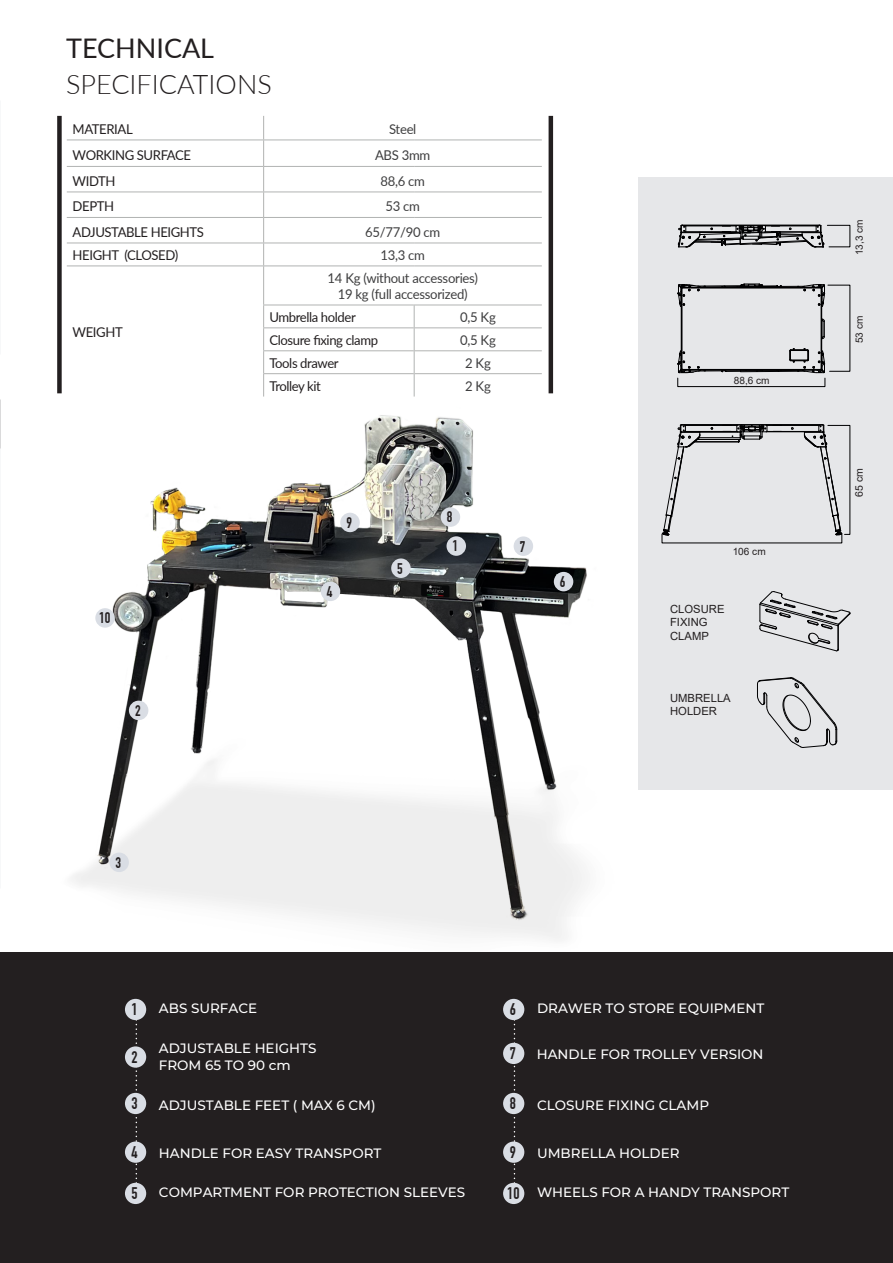
<style>
.page{position:relative;width:893px;height:1263px;background:#fff}
.page>*{position:absolute;margin:0;border:0;box-sizing:border-box;transform-origin:0 0}
.t1{font:300 27px "Lato";color:#231f20}
.t2{font:27px "Lato";color:#231f20}
.t3{font:700 16.5px "DIN Condensed";color:#231f20}
.t4{font:700 15.15px "DIN Condensed";color:#231f20}
.t5{font:500 13.5px/16.2px "Montserrat";color:#fff}
.t6{font:13.5px "Lato";letter-spacing:-.03em;color:#231f20}
.t7{font:13.5px "Lato";letter-spacing:-.02em;color:#3e3e3f}
.t8{font:11.25px/13.5px "Arial";color:#231f20}
.t9{font:10.5px "Arial";color:#231f20}
.t10{font:10.05px "Arial";color:#231f20}
.s1{font-family:"DIN Condensed";font-weight:700;font-size:16.5px;color:#231f20}
</style>
<div class="page">
<img style="left:57px;top:342px;width:616px;height:598px">
<div style="left:129px;top:701px;width:19px;height:19px;background:#d9dde4;border-radius:50%"></div>
<div style="left:109px;top:852px;width:20px;height:20px;background:#d9dde4;border-radius:50%"></div>
<div style="left:321px;top:582px;width:19px;height:19px;background:#d9dde4;border-radius:50%"></div>
<div style="left:391px;top:558px;width:20px;height:20px;background:#d9dde4;border-radius:50%"></div>
<div style="left:554px;top:572px;width:19px;height:19px;background:#d9dde4;border-radius:50%"></div>
<div style="left:514px;top:536px;width:19px;height:20px;background:#d9dde4;border-radius:50%"></div>
<div style="left:441px;top:507px;width:19px;height:20px;background:#d9dde4;border-radius:50%"></div>
<div style="left:340px;top:513px;width:20px;height:19px;background:#d9dde4;border-radius:50%"></div>
<div style="left:95px;top:608px;width:20px;height:20px;background:#d9dde4;border-radius:50%"></div>
<div style="left:446px;top:536px;width:20px;height:20px;background:#d9dde4;border-radius:50%"></div>
<div style="left:639px;top:177px;width:254px;height:612px;background:#e6e7e9"></div>
<hr style="left:682px;top:424px;width:140px;height:1px;background:#000001">
<hr style="left:694px;top:442px;width:44px;height:1px;background:#000001">
<hr style="left:699px;top:437px;width:41px;height:1px;background:#000001">
<hr style="left:698px;top:439px;width:42px;height:1px;background:#000001">
<svg style="left:723px;top:425px;width:58px;height:18px"></svg>
<svg style="left:662px;top:424px;width:38px;height:110px"></svg>
<hr style="left:695px;top:441px;width:44px;height:1px;background:#000001">
<hr style="left:700px;top:432px;width:40px;height:1px;background:#000001">
<hr style="left:767px;top:425px;width:52px;height:1px;background:#000001">
<hr style="left:685px;top:425px;width:52px;height:1px;background:#000001">
<hr style="left:685px;top:431px;width:52px;height:1px;background:#000001">
<hr style="left:767px;top:431px;width:52px;height:1px;background:#000001">
<hr style="left:683px;top:288px;width:137px;height:1px;background:#000001">
<hr style="left:700px;top:286px;width:41px;height:1px;background:#000001">
<hr style="left:705px;top:285px;width:36px;height:1px;background:#000001">
<hr style="left:682px;top:369px;width:139px;height:1px;background:#000001">
<hr style="left:686px;top:370px;width:131px;height:1px;background:#000001">
<hr style="left:686px;top:287px;width:51px;height:1px;background:#000001">
<svg style="left:678px;top:284px;width:28px;height:23px"></svg>
<svg style="left:678px;top:351px;width:28px;height:22px"></svg>
<div style="left:677px;top:378px;width:148px;height:9px;border:1px solid #000001"></div>
<div style="left:681px;top:285px;width:13px;height:87px;border:1px solid #000001"></div>
<svg style="left:804px;top:424px;width:46px;height:112px"></svg>
<svg style="left:721px;top:284px;width:129px;height:89px"></svg>
<svg style="left:678px;top:225px;width:172px;height:23px"></svg>
<div style="left:0;top:952px;width:893px;height:311px;background:#231f20"></div>
<svg style="left:136px;top:1020px;width:1px;height:163px"></svg>
<div style="left:125px;top:999px;width:21px;height:21px;background:#d9dde4;border-radius:50%"></div>
<div style="left:125px;top:1046px;width:21px;height:22px;background:#d9dde4;border-radius:50%"></div>
<div style="left:125px;top:1093px;width:21px;height:21px;background:#d9dde4;border-radius:50%"></div>
<div style="left:125px;top:1141px;width:21px;height:22px;background:#d9dde4;border-radius:50%"></div>
<svg style="left:514px;top:1020px;width:1px;height:163px"></svg>
<div style="left:125px;top:1183px;width:21px;height:21px;background:#d9dde4;border-radius:50%"></div>
<div style="left:503px;top:999px;width:21px;height:21px;background:#d9dde4;border-radius:50%"></div>
<div style="left:503px;top:1043px;width:21px;height:21px;background:#d9dde4;border-radius:50%"></div>
<div style="left:503px;top:1093px;width:21px;height:21px;background:#d9dde4;border-radius:50%"></div>
<div style="left:503px;top:1141px;width:21px;height:22px;background:#d9dde4;border-radius:50%"></div>
<div style="left:503px;top:1183px;width:21px;height:21px;background:#d9dde4;border-radius:50%"></div>
<svg style="left:759px;top:591px;width:92px;height:60px"></svg>
<svg style="left:757px;top:677px;width:80px;height:71px"></svg>
<hr style="left:67px;top:140px;width:197px;height:1px;background:#b1b3b2">
<hr style="left:264px;top:140px;width:150px;height:1px;background:#b1b3b2">
<hr style="left:414px;top:140px;width:128px;height:1px;background:#b1b3b2">
<hr style="left:67px;top:166px;width:197px;height:1px;background:#b1b3b2">
<hr style="left:264px;top:166px;width:150px;height:1px;background:#b1b3b2">
<hr style="left:414px;top:166px;width:128px;height:1px;background:#b1b3b2">
<hr style="left:67px;top:192px;width:197px;height:1px;background:#b1b3b2">
<hr style="left:264px;top:192px;width:150px;height:1px;background:#b1b3b2">
<hr style="left:414px;top:192px;width:128px;height:1px;background:#b1b3b2">
<hr style="left:67px;top:217px;width:197px;height:1px;background:#b1b3b2">
<hr style="left:264px;top:217px;width:150px;height:1px;background:#b1b3b2">
<hr style="left:414px;top:217px;width:128px;height:1px;background:#b1b3b2">
<hr style="left:67px;top:243px;width:197px;height:1px;background:#b1b3b2">
<hr style="left:264px;top:243px;width:150px;height:1px;background:#b1b3b2">
<svg style="left:263px;top:116px;width:1px;height:150px"></svg>
<hr style="left:414px;top:243px;width:128px;height:1px;background:#b1b3b2">
<hr style="left:67px;top:266px;width:197px;height:1px;background:#b1b3b2">
<hr style="left:264px;top:266px;width:150px;height:1px;background:#b1b3b2">
<hr style="left:263px;top:266px;width:1px;height:39px;background:#b1b3b2">
<hr style="left:414px;top:266px;width:128px;height:1px;background:#b1b3b2">
<hr style="left:263px;top:305px;width:151px;height:1px;background:#b1b3b2">
<hr style="left:414px;top:305px;width:128px;height:1px;background:#b1b3b2">
<hr style="left:263px;top:327px;width:151px;height:1px;background:#b1b3b2">
<hr style="left:414px;top:327px;width:128px;height:1px;background:#b1b3b2">
<hr style="left:263px;top:350px;width:151px;height:1px;background:#b1b3b2">
<svg style="left:263px;top:305px;width:1px;height:92px"></svg>
<hr style="left:414px;top:350px;width:128px;height:1px;background:#b1b3b2">
<svg style="left:414px;top:305px;width:1px;height:92px"></svg>
<hr style="left:264px;top:373px;width:150px;height:1px;background:#b1b3b2">
<hr style="left:415px;top:373px;width:127px;height:1px;background:#b1b3b2">
<hr style="left:549px;top:116px;width:4px;height:277px;background:#231f20">
<div style="left:57px;top:116px;width:5px;height:277px;background:#231f20"></div>
<p class="t2" style="left:66px;top:28px;width:150px">TECHNICAL</p>
<p class="t1" style="left:66px;top:65px;width:207px">SPECIFICATIONS</p>
<p class="t6" style="left:73px;top:119px;width:62px">MATERIAL</p>
<p class="t7" style="left:389px;top:119px;width:29px">Steel</p>
<p class="t6" style="left:73px;top:146px;width:120px">WORKING SURFACE</p>
<p class="t7" style="left:375px;top:146px;width:57px">ABS 3mm</p>
<p class="t6" style="left:73px;top:171px;width:44px">WIDTH</p>
<p class="t7" style="left:380px;top:171px;width:46px">88,6 cm</p>
<p class="t6" style="left:73px;top:197px;width:43px">DEPTH</p>
<p class="t7" style="left:385px;top:197px;width:36px">53 cm</p>
<p class="t6" style="left:73px;top:222px;width:133px">ADJUSTABLE HEIGHTS</p>
<p class="t7" style="left:365px;top:222px;width:77px">65/77/90 cm</p>
<p class="t6" style="left:73px;top:245px;width:107px">HEIGHT (CLOSED)</p>
<p class="t7" style="left:380px;top:245px;width:46px">13,3 cm</p>
<p class="t6" style="left:73px;top:322px;width:52px">WEIGHT</p>
<p class="t7" style="left:328px;top:268px;width:152px">14 Kg (without accessories)</p>
<p class="t7" style="left:338px;top:284px;width:131px">19 kg (full accessorized)</p>
<p class="t6" style="left:269px;top:307px;width:88px">Umbrella holder</p>
<p class="t7" style="left:460px;top:307px;width:37px">0,5 Kg</p>
<p class="t6" style="left:269px;top:330px;width:110px">Closure fixing clamp</p>
<p class="t7" style="left:460px;top:330px;width:37px">0,5 Kg</p>
<p class="t6" style="left:269px;top:353px;width:71px">Tools drawer</p>
<p class="t7" style="left:465px;top:353px;width:27px">2 Kg</p>
<p class="t6" style="left:269px;top:376px;width:53px">Trolley kit</p>
<p class="t7" style="left:465px;top:376px;width:27px">2 Kg</p>
<p class="t4" style="left:99px;top:609px;width:13px">10</p>
<p class="t4" style="left:135px;top:702px;width:7px">2</p>
<p class="t4" style="left:346px;top:514px;width:7px">9</p>
<p class="t4" style="left:327px;top:582px;width:7px">4</p>
<p class="t4" style="left:397px;top:559px;width:7px">5</p>
<p class="t4" style="left:447px;top:508px;width:7px">8</p>
<p class="t4" style="left:453px;top:537px;width:7px">1</p>
<p class="t4" style="left:520px;top:537px;width:7px">7</p>
<p class="t4" style="left:560px;top:573px;width:7px">6</p>
<p class="t10" style="left:734px;top:373px;width:37px">88,6 cm</p>
<p class="t10" style="left:733px;top:544px;width:34px">106 cm</p>
<p class="t8" style="left:670px;top:602px;width:56px">CLOSURE<br>FIXING<br>CLAMP</p>
<p class="t8" style="left:670px;top:691px;width:62px">UMBRELLA<br>HOLDER</p>
<p class="t4" style="left:116px;top:853px;width:7px">3</p>
<p class="t3" style="left:132px;top:1000px;width:8px">1</p>
<p class="t5" style="left:159px;top:1000px;width:100px">ABS SURFACE</p>
<p class="t3" style="left:132px;top:1047px;width:8px">2</p>
<p class="t5" style="left:159px;top:1040px;width:159px">ADJUSTABLE HEIGHTS<br>FROM 65 TO 90 cm</p>
<p class="t3" style="left:132px;top:1094px;width:8px">3</p>
<p class="t3" style="left:132px;top:1142px;width:8px">4</p>
<p class="t5" style="left:159px;top:1096px;width:218px">ADJUSTABLE FEET ( MAX 6 CM)</p>
<p class="t5" style="left:159px;top:1144px;width:224px">HANDLE FOR EASY TRANSPORT</p>
<p class="t3" style="left:132px;top:1184px;width:8px">5</p>
<p class="t5" style="left:159px;top:1184px;width:308px">COMPARTMENT FOR PROTECTION SLEEVES</p>
<p class="t3" style="left:510px;top:1000px;width:8px">6</p>
<p class="t5" style="left:537px;top:1000px;width:229px">DRAWER TO STORE EQUIPMENT</p>
<p class="t3" style="left:510px;top:1044px;width:8px">7</p>
<p class="t5" style="left:537px;top:1046px;width:228px">HANDLE FOR TROLLEY VERSION</p>
<p class="t3" style="left:510px;top:1094px;width:8px">8</p>
<p class="t5" style="left:537px;top:1096px;width:174px">CLOSURE FIXING CLAMP</p>
<p class="t3" style="left:510px;top:1142px;width:8px">9</p>
<p class="t5" style="left:537px;top:1144px;width:144px">UMBRELLA HOLDER</p>
<p class="t5" style="left:507px;top:1184px;width:284px"><span class="s1">10</span> WHEELS FOR A HANDY TRANSPORT</p>
<p class="t10" style="left:852px;top:255px;width:37px;rotate:-90deg">13,3 cm</p>
<p class="t10" style="left:852px;top:343px;width:29px;rotate:-90deg">53 cm</p>
<p class="t9" style="left:852px;top:497px;width:30px;rotate:-90deg">65 cm</p>
</div>
